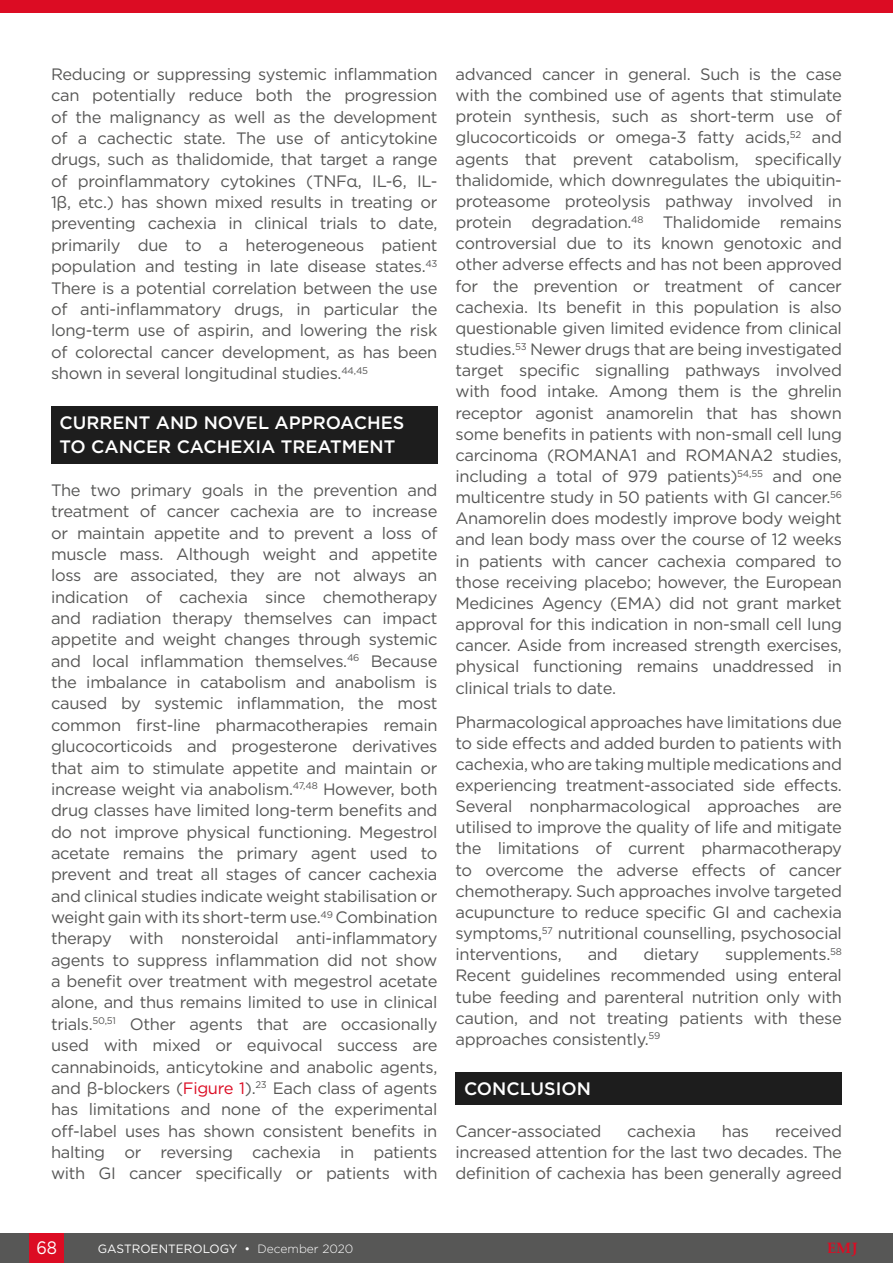
<style>
.page{position:relative;width:893px;height:1263px;background:#fff}
.page>*{position:absolute;margin:0;border:0;box-sizing:border-box;transform-origin:0 0}
.H1__Heading_1{font:500 18px/24.3px "Gotham";color:#fff}
.t1{font:18px "Gotham";color:#fff;scale:.9 1}
.Body_Text__Justifica{font:16.5px/21.3px "Gotham";letter-spacing:-.02em;color:#575756;text-align:justify}
.t2{font:700 15px "Palatino Linotype";color:#dc0c23}
.t3{font:12px "Gotham";color:#fff}
.s1{color:#dc0c23}
.s2{font-weight:300}
</style>
<div class="page">
<div style="left:0;top:1233px;width:893px;height:30px;background:#575756"></div>
<div style="left:30px;top:1233px;width:34px;height:30px;background:#dc0c23"></div>
<div style="left:0;top:0;width:893px;height:13px;background:#dc0c23"></div>
<div style="left:51px;top:406px;width:386px;height:57px;background:#1d1d1d"></div>
<div style="left:455px;top:1072px;width:387px;height:32px;background:#1d1d1d"></div>
<p class="Body_Text__Justifica" style="left:51px;top:63px;width:388px">Reducing or suppressing systemic inflammation can potentially reduce both the progression of the malignancy as well as the development of a cachectic state. The use of anticytokine drugs, such as thalidomide, that target a range of proinflammatory cytokines (TNFα, IL-6, IL-1β, etc.) has shown mixed results in treating or preventing cachexia in clinical trials to date, primarily due to a heterogeneous patient population and testing in late disease states.<sup>43<br></sup>There is a potential correlation between the use of anti-inflammatory drugs, in particular the long-term use of aspirin, and lowering the risk of colorectal cancer development, as has been shown in several longitudinal studies.<sup>44,45</sup></p>
<p class="H1__Heading_1" style="left:60px;top:410px;width:346px">CURRENT AND NOVEL APPROACHES<br>TO CANCER CACHEXIA TREATMENT</p>
<p class="Body_Text__Justifica" style="left:51px;top:479px;width:388px">The two primary goals in the prevention and treatment of cancer cachexia are to increase or maintain appetite and to prevent a loss of muscle mass. Although weight and appetite loss are associated, they are not always an indication of cachexia since chemotherapy and radiation therapy themselves can impact appetite and weight changes through systemic and local inflammation themselves.<sup>46</sup> Because the imbalance in catabolism and anabolism is caused by systemic inflammation, the most common first-line pharmacotherapies remain glucocorticoids and progesterone derivatives that aim to stimulate appetite and maintain or increase weight via anabolism.<sup>47,48</sup> However, both drug classes have limited long-term benefits and do not improve physical functioning. Megestrol acetate remains the primary agent used to prevent and treat all stages of cancer cachexia and clinical studies indicate weight stabilisation or weight gain with its short-term use.<sup>49</sup> Combination therapy with nonsteroidal anti-inflammatory agents to suppress inflammation did not show a benefit over treatment with megestrol acetate alone, and thus remains limited to use in clinical trials.<sup>50,51</sup> Other agents that are occasionally used with mixed or equivocal success are cannabinoids, anticytokine and anabolic agents, and β-blockers (<span class="s1">Figure 1</span>).<sup>23</sup> Each class of agents has limitations and none of the experimental off-label uses has shown consistent benefits in halting or reversing cachexia in patients with GI cancer specifically or patients with</p>
<p class="Body_Text__Justifica" style="left:455px;top:63px;width:388px">advanced cancer in general. Such is the case with the combined use of agents that stimulate protein synthesis, such as short-term use of glucocorticoids or omega-3 fatty acids,<sup>52</sup> and agents that prevent catabolism, specifically thalidomide, which downregulates the ubiquitin&shy;proteasome proteolysis pathway involved in protein degradation.<sup>48</sup> Thalidomide remains controversial due to its known genotoxic and other adverse effects and has not been approved for the prevention or treatment of cancer cachexia. Its benefit in this population is also questionable given limited evidence from clinical studies.<sup>53</sup> Newer drugs that are being investigated target specific signalling pathways involved with food intake. Among them is the ghrelin receptor agonist anamorelin that has shown some benefits in patients with non-small cell lung carcinoma (ROMANA1 and ROMANA2 studies, including a total of 979 patients)<sup>54,55</sup> and one multicentre study in 50 patients with GI cancer.<sup>56<br></sup>Anamorelin does modestly improve body weight and lean body mass over the course of 12 weeks in patients with cancer cachexia compared to those receiving placebo; however, the European Medicines Agency (EMA) did not grant market approval for this indication in non-small cell lung cancer. Aside from increased strength exercises, physical functioning remains unaddressed in clinical trials to date.</p>
<p class="Body_Text__Justifica" style="left:455px;top:711px;width:388px">Pharmacological approaches have limitations due to side effects and added burden to patients with cachexia, who are taking multiple medications and experiencing treatment-associated side effects.<br>Several nonpharmacological approaches are utilised to improve the quality of life and mitigate the limitations of current pharmacotherapy to overcome the adverse effects of cancer chemotherapy. Such approaches involve targeted acupuncture to reduce specific GI and cachexia symptoms,<sup>57</sup> nutritional counselling, psychosocial interventions,</p>
<p class="Body_Text__Justifica" style="left:455px;top:943px;width:388px;text-indent:270px">supplements.<sup>58<br></sup>Recent guidelines recommended using enteral tube feeding and parenteral nutrition only with caution, and not treating patients with these approaches consistently.<sup>59</sup></p>
<p class="H1__Heading_1" style="left:464px;top:1076px;width:128px">CONCLUSION</p>
<p class="Body_Text__Justifica" style="left:455px;top:1120px;width:147px">Cancer-associated</p>
<p class="Body_Text__Justifica" style="left:627px;top:1120px;width:70px">cachexia</p>
<p class="Body_Text__Justifica" style="left:722px;top:1120px;width:29px">has</p>
<p class="Body_Text__Justifica" style="left:588px;top:943px;width:32px">and</p>
<p class="Body_Text__Justifica" style="left:644px;top:943px;width:57px">dietary</p>
<p class="Body_Text__Justifica" style="left:455px;top:1120px;width:388px;text-indent:319px">received increased attention for the last two decades. The definition of cachexia has been generally agreed</p>
<p class="t1" style="left:37px;top:1236px;width:24px">68</p>
<p class="t3" style="left:98px;top:1241px;width:257px">GASTROENTEROLOGY • <span class="s2">December 2020</span></p>
<p class="t2" style="left:827px;top:1238px;width:32px">EMJ</p>
</div>
